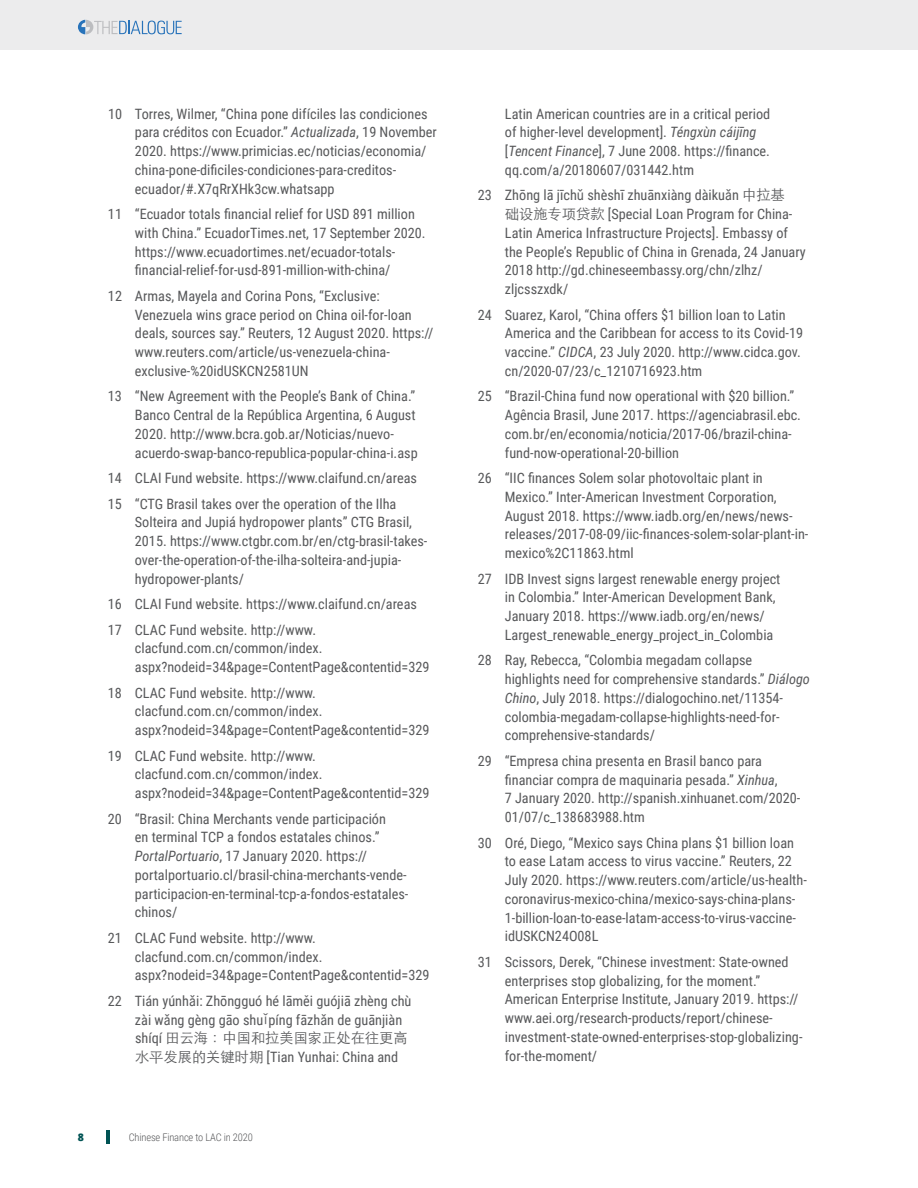
<style>
.page{position:relative;width:918px;height:1188px;background:#fff}
.page>*{position:absolute;margin:0;border:0;box-sizing:border-box;transform-origin:0 0}
.t1{font:14.25px/18.8px "Roboto Condensed";color:#57585a}
.t2{font:300 14.25px "ST Heiti TC";color:#57585a}
.t3{font:300 10.5px "Roboto Condensed";letter-spacing:-.015em;color:#57585a}
.t4{font:800 10.5px "Open Sans";color:#005354}
.s1{font-style:italic}
.s2{font-family:"Corporate S Pro";font-weight:500;font-size:15.75px}
.s3{font-family:"ST Heiti TC";font-weight:500}
.s4{font-family:"Roboto Condensed";font-weight:400}
.s5{font-family:"ST Heiti TC";font-weight:300}
</style>
<div class="page">
<div style="left:0;top:0;width:918px;height:50px;background:#ececed"></div>
<svg style="left:106px;top:1131px;width:3px;height:13px"></svg>
<svg style="left:78px;top:20px;width:104px;height:14px"></svg>
<p class="t1" style="left:135px;top:104px;width:303px;text-indent:-27px">10 Torres, Wilmer, “China pone difíciles las condiciones para créditos con Ecuador.” <span class="s1">Actualizada</span>, 19 November 2020. https://www.primicias.ec/noticias/economia/ china-pone-dificiles-condiciones-para-creditos&shy;ecuador/#.X7qRrXHk3cw.whatsapp</p>
<p class="t1" style="left:135px;top:204px;width:292px;text-indent:-27px">11 “Ecuador totals financial relief for USD 891 million with China.” EcuadorTimes.net, 17 September 2020. https://www.ecuadortimes.net/ecuador-totals&shy;financial-relief-for-usd-891-million-with-china/</p>
<p class="t1" style="left:135px;top:286px;width:300px;text-indent:-27px">12 Armas, Mayela and Corina Pons, “Exclusive:<br>Venezuela wins grace period on China oil-for-loan deals, sources say.” Reuters, 12 August 2020. https:// www.reuters.com/article/us-venezuela-china&shy;exclusive-%20idUSKCN2581UN</p>
<p class="t1" style="left:135px;top:386px;width:284px;text-indent:-27px">13 “New Agreement with the People’s Bank of China.” Banco Central de la República Argentina, 6 August 2020. http://www.bcra.gob.ar/Noticias/nuevo&shy;acuerdo-swap-banco-republica-popular-china-i.asp</p>
<p class="t1" style="left:108px;top:465px;width:311px;line-height:25.5px">14 CLAI Fund website. https://www.claifund.cn/areas<br>15 “CTG Brasil takes over the operation of the Ilha</p>
<p class="t1" style="left:135px;top:512px;width:294px">Solteira and Jupiá hydropower plants” CTG Brasil, 2015. https://www.ctgbr.com.br/en/ctg-brasil-takes&shy;over-the-operation-of-the-ilha-solteira-and-jupia&shy;hydropower-plants/</p>
<p class="t1" style="left:108px;top:591px;width:311px;line-height:25.5px">16 CLAI Fund website. https://www.claifund.cn/areas<br>17 CLAC Fund website. http://www.</p>
<p class="t1" style="left:135px;top:638px;width:296px">clacfund.com.cn/common/index. aspx?nodeid=34&amp;page=ContentPage&amp;contentid=329</p>
<p class="t1" style="left:135px;top:683px;width:296px;text-indent:-27px">18 CLAC Fund website. http://www. clacfund.com.cn/common/index. aspx?nodeid=34&amp;page=ContentPage&amp;contentid=329</p>
<p class="t1" style="left:135px;top:746px;width:296px;text-indent:-27px">19 CLAC Fund website. http://www. clacfund.com.cn/common/index. aspx?nodeid=34&amp;page=ContentPage&amp;contentid=329</p>
<p class="t1" style="left:135px;top:809px;width:275px;text-indent:-27px">20 “Brasil: China Merchants vende participación<br>en terminal TCP a fondos estatales chinos.” <span class="s1">PortalPortuario</span>, 17 January 2020. https:// portalportuario.cl/brasil-china-merchants-vende&shy;participacion-en-terminal-tcp-a-fondos-estatales&shy;chinos/</p>
<p class="t1" style="left:135px;top:928px;width:296px;text-indent:-27px">21 CLAC Fund website. http://www. clacfund.com.cn/common/index. aspx?nodeid=34&amp;page=ContentPage&amp;contentid=329</p>
<p class="t1" style="left:135px;top:991px;width:278px;text-indent:-27px">22 Tián yúnh<span class="s2">ǎ</span>i: Zhōngguó hé lāměi guójiā zhèng chù zài w<span class="s2">ǎ</span>ng gèng gāo shu<span class="s3">ǐ</span>píng fāzh<span class="s2">ǎ</span>n de guānjiàn</p>
<p class="t2" style="left:135px;top:1026px;width:274px"><span class="s4">shíqí</span> 田云海：中国和拉美国家正处在往更高</p>
<p class="t1" style="left:135px;top:1047px;width:265px"><span class="s5">水平发展的关键时期</span> [Tian Yunhai: China and</p>
<p class="t4" style="left:78px;top:1130px;width:8px">8</p>
<p class="t3" style="left:129px;top:1130px;width:126px">Chinese Finance to LAC in 2020</p>
<p class="t1" style="left:505px;top:104px;width:267px">Latin American countries are in a critical period of higher-level development]. <span class="s1">Téngxùn cáijīng </span>[<span class="s1">Tencent Finance</span>], 7 June 2008. https://finance. qq.com/a/20180607/031442.htm</p>
<p class="t1" style="left:505px;top:185px;width:302px;text-indent:-27px">23 Zhōng lā jīch<span class="s2">ǔ</span> shèshī zhuānxiàng dàiku<span class="s2">ǎ</span>n <span class="s5">中拉基<br>础设施专项贷款</span> [Special Loan Program for China-Latin America Infrastructure Projects]. Embassy of the People’s Republic of China in Grenada, 24 January 2018 http://gd.chineseembassy.org/chn/zlhz/ zljcsszxdk/</p>
<p class="t1" style="left:505px;top:305px;width:300px;text-indent:-27px">24 Suarez, Karol, “China offers $1 billion loan to Latin America and the Caribbean for access to its Covid-19 vaccine.” <span class="s1">CIDCA</span>, 23 July 2020. http://www.cidca.gov. cn/2020-07/23/c_1210716923.htm</p>
<p class="t1" style="left:505px;top:386px;width:298px;text-indent:-27px">25 “Brazil-China fund now operational with $20 billion.” Agência Brasil, June 2017. https://agenciabrasil.ebc. com.br/en/economia/noticia/2017-06/brazil-china&shy;fund-now-operational-20-billion</p>
<p class="t1" style="left:505px;top:468px;width:305px;text-indent:-27px">26 “IIC finances Solem solar photovoltaic plant in Mexico.” Inter-American Investment Corporation, August 2018. https://www.iadb.org/en/news/news&shy;releases/2017-08-09/iic-finances-solem-solar-plant-in&shy;mexico%2C11863.html</p>
<p class="t1" style="left:505px;top:569px;width:277px;text-indent:-27px">27 IDB Invest signs largest renewable energy project in Colombia.” Inter-American Development Bank, January 2018. https://www.iadb.org/en/news/ Largest_renewable_energy_project_in_Colombia</p>
<p class="t1" style="left:505px;top:650px;width:307px;text-indent:-27px">28 Ray, Rebecca, “Colombia megadam collapse highlights need for comprehensive standards.” <span class="s1">Diálogo Chino</span>, July 2018. https://dialogochino.net/11354- colombia-megadam-collapse-highlights-need-for&shy;comprehensive-standards/</p>
<p class="t1" style="left:505px;top:751px;width:297px;text-indent:-27px">29 “Empresa china presenta en Brasil banco para financiar compra de maquinaria pesada.” <span class="s1">Xinhua</span>,<br>7 January 2020. http://spanish.xinhuanet.com/2020- 01/07/c_138683988.htm</p>
<p class="t1" style="left:505px;top:833px;width:304px;text-indent:-27px">30 Oré, Diego, “Mexico says China plans $1 billion loan to ease Latam access to virus vaccine.” Reuters, 22<br>July 2020. https://www.reuters.com/article/us-health&shy;coronavirus-mexico-china/mexico-says-china-plans-1-billion-loan-to-ease-latam-access-to-virus-vaccine&shy;idUSKCN24O08L</p>
<p class="t1" style="left:505px;top:952px;width:299px;text-indent:-27px">31 Scissors, Derek, “Chinese investment: State-owned enterprises stop globalizing, for the moment.” American Enterprise Institute, January 2019. https:// www.aei.org/research-products/report/chinese&shy;investment-state-owned-enterprises-stop-globalizing&shy;for-the-moment/</p>
</div>
